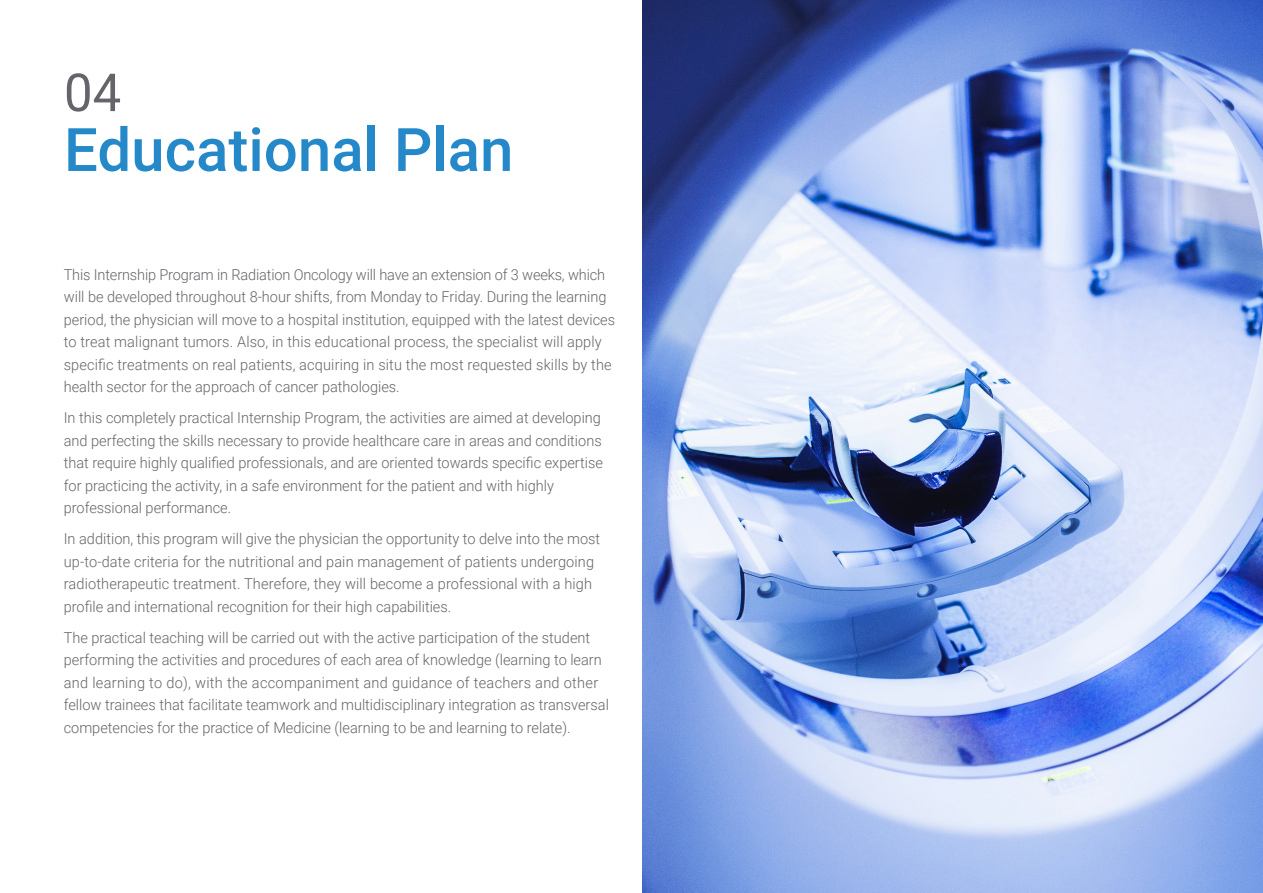
<style>
.page{position:relative;width:1263px;height:893px;background:#fff}
.page>*{position:absolute;margin:0;border:0;box-sizing:border-box;transform-origin:0 0}
.Portadilla{font:500 60px "Roboto";color:#2589c9}
.t1{font:52.5px "Roboto";color:#63656a}
.Texto_Simple{font:300 15px/22.5px "Roboto";color:#63656a}
</style>
<div class="page">
<img style="left:642px;top:0;width:621px;height:893px">
<p class="t1" style="left:64px;top:56px;width:59px">04</p>
<p class="Portadilla" style="left:64px;top:108px;width:451px">Educational Plan</p>
<p class="Texto_Simple" style="left:64px;top:262px;width:553px">This Internship Program in Radiation Oncology will have an extension of 3 weeks, which will be developed throughout 8-hour shifts, from Monday to Friday. During the learning period, the physician will move to a hospital institution, equipped with the latest devices to treat malignant tumors. Also, in this educational process, the specialist will apply specific treatments on real patients, acquiring in situ the most requested skills by the health sector for the approach of cancer pathologies.</p>
<p class="Texto_Simple" style="left:64px;top:406px;width:541px">In this completely practical Internship Program, the activities are aimed at developing and perfecting the skills necessary to provide healthcare care in areas and conditions that require highly qualified professionals, and are oriented towards specific expertise for practicing the activity, in a safe environment for the patient and with highly professional performance.</p>
<p class="Texto_Simple" style="left:64px;top:527px;width:538px">In addition, this program will give the physician the opportunity to delve into the most up-to-date criteria for the nutritional and pain management of patients undergoing radiotherapeutic treatment. Therefore, they will become a professional with a high profile and international recognition for their high capabilities.</p>
<p class="Texto_Simple" style="left:64px;top:625px;width:547px">The practical teaching will be carried out with the active participation of the student performing the activities and procedures of each area of knowledge (learning to learn and learning to do), with the accompaniment and guidance of teachers and other fellow trainees that facilitate teamwork and multidisciplinary integration as transversal competencies for the practice of Medicine (learning to be and learning to relate).</p>
</div>
